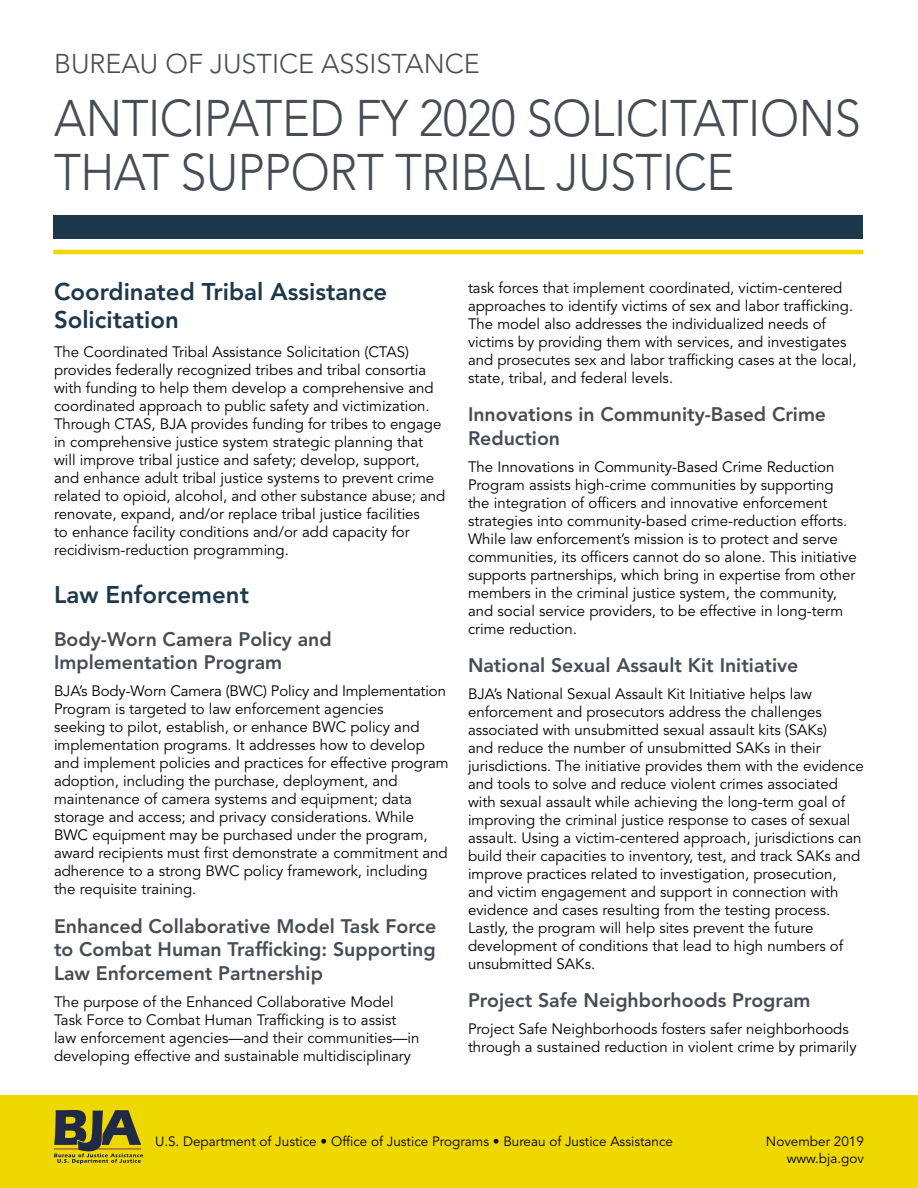
<style>
.page{position:relative;width:918px;height:1188px;background:#fff}
.page>*{position:absolute;margin:0;border:0;box-sizing:border-box;transform-origin:0 0}
.t1{font:300 51px/54px "Avenir LT Std";letter-spacing:-.01em;color:#474c55;scale:.92 1}
.t2{font:300 27px "Avenir LT Std";color:#474c55}
.t3{font:800 24px/28.8px "Avenir LT Std";color:#1e384b}
.t4{font:800 19.5px/23.4px "Avenir LT Std";color:#474c55}
.t5{font:15px/18px "Avenir LT Std";color:#000}
.t6{font:13.5px/16.5px "Avenir LT Std";color:#000;text-align:right}
</style>
<div class="page">
<hr style="left:53px;top:250px;width:810px;height:4px;background:#efd800">
<div style="left:53px;top:215px;width:810px;height:23px;background:#1e384b"></div>
<div style="left:0;top:1095px;width:918px;height:93px;background:#efd800"></div>
<svg style="left:54px;top:1110px;width:89px;height:54px"></svg>
<p class="t2" style="left:54px;top:48px;width:427px">BUREAU OF JUSTICE ASSISTANCE</p>
<h1 class="t1" style="left:54px;top:92px;width:878px">ANTICIPATED FY 2020 SOLICITATIONS<br>THAT SUPPORT TRIBAL JUSTICE</h1>
<h2 class="t3" style="left:54px;top:277px;width:335px">Coordinated Tribal Assistance<br>Solicitation</h2>
<p class="t5" style="left:54px;top:343px;width:393px">The Coordinated Tribal Assistance Solicitation (CTAS) provides federally recognized tribes and tribal consortia with funding to help them develop a comprehensive and coordinated approach to public safety and victimization.<br>Through CTAS, BJA provides funding for tribes to engage in comprehensive justice system strategic planning that will improve tribal justice and safety; develop, support, and enhance adult tribal justice systems to prevent crime related to opioid, alcohol, and other substance abuse; and renovate, expand, and/or replace tribal justice facilities<br>to enhance facility conditions and/or add capacity for recidivism-reduction programming.</p>
<h2 class="t3" style="left:54px;top:580px;width:197px">Law Enforcement</h2>
<p class="t4" style="left:54px;top:628px;width:279px">Body-Worn Camera Policy and<br>Implementation Program</p>
<p class="t5" style="left:54px;top:683px;width:396px">BJA’s Body-Worn Camera (BWC) Policy and Implementation Program is targeted to law enforcement agencies<br>seeking to pilot, establish, or enhance BWC policy and implementation programs. It addresses how to develop and implement policies and practices for effective program adoption, including the purchase, deployment, and maintenance of camera systems and equipment; data storage and access; and privacy considerations. While BWC equipment may be purchased under the program, award recipients must frst demonstrate a commitment and adherence to a strong BWC policy framework, including the requisite training.</p>
<p class="t4" style="left:54px;top:914px;width:384px;text-align:justify">Enhanced Collaborative Model Task Force to Combat Human Traffcking: Supporting Law Enforcement Partnership</p>
<p class="t5" style="left:54px;top:993px;width:367px">The purpose of the Enhanced Collaborative Model Task Force to Combat Human Traffcking is to assist law enforcement agencies—and their communities—in developing effective and sustainable multidisciplinary</p>
<p class="t5" style="left:468px;top:279px;width:390px">task forces that implement coordinated, victim-centered approaches to identify victims of sex and labor traffcking.<br>The model also addresses the individualized needs of victims by providing them with services, and investigates and prosecutes sex and labor traffcking cases at the local, state, tribal, and federal levels.</p>
<p class="t4" style="left:468px;top:403px;width:360px">Innovations in Community-Based Crime<br>Reduction</p>
<p class="t5" style="left:468px;top:458px;width:390px">The Innovations in Community-Based Crime Reduction Program assists high-crime communities by supporting the integration of offcers and innovative enforcement strategies into community-based crime-reduction efforts.<br>While law enforcement’s mission is to protect and serve communities, its offcers cannot do so alone. This initiative supports partnerships, which bring in expertise from other members in the criminal justice system, the community, and social service providers, to be effective in long-term crime reduction.</p>
<p class="t4" style="left:468px;top:654px;width:332px">National Sexual Assault Kit Initiative</p>
<p class="t5" style="left:468px;top:685px;width:397px">BJA’s National Sexual Assault Kit Initiative helps law enforcement and prosecutors address the challenges associated with unsubmitted sexual assault kits (SAKs)<br>and reduce the number of unsubmitted SAKs in their jurisdictions. The initiative provides them with the evidence and tools to solve and reduce violent crimes associated with sexual assault while achieving the long-term goal of improving the criminal justice response to cases of sexual assault. Using a victim-centered approach, jurisdictions can build their capacities to inventory, test, and track SAKs and improve practices related to investigation, prosecution, and victim engagement and support in connection with evidence and cases resulting from the testing process.<br>Lastly, the program will help sites prevent the future development of conditions that lead to high numbers of unsubmitted SAKs.</p>
<p class="t4" style="left:468px;top:989px;width:344px">Project Safe Neighborhoods Program</p>
<p class="t5" style="left:468px;top:1021px;width:390px">Project Safe Neighborhoods fosters safer neighborhoods through a sustained reduction in violent crime by primarily</p>
<p class="t6" style="left:155px;top:1133px;width:520px">U.S. Department of Justice • Offce of Justice Programs • Bureau of Justice Assistance</p>
<p class="t6" style="left:766px;top:1133px;width:100px">November 2019 www.bja.gov</p>
</div>
